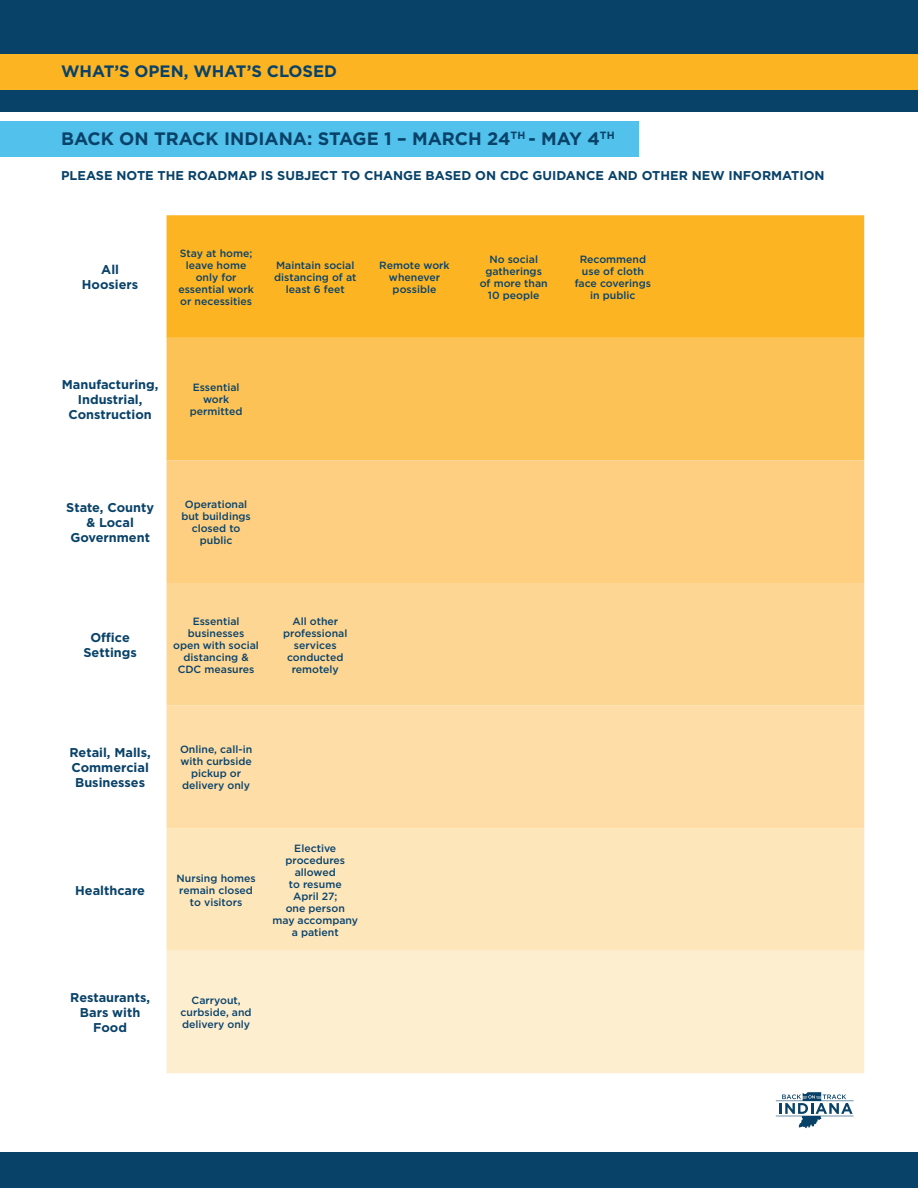
<style>
.page{position:relative;width:918px;height:1188px;background:#fff}
.page>*{position:absolute;margin:0;border:0;box-sizing:border-box;transform-origin:0 0}
.t1{font:700 18px "Gotham";color:#094269}
.t2{font:700 16.5px "Gotham";color:#094269}
.t3{font:700 12.75px/15px "Gotham";color:#094269;text-align:center}
.t4{font:500 10.5px/12px "Gotham";color:#094269;text-align:center}
</style>
<div class="page">
<div style="left:0;top:1152px;width:918px;height:36px;background:#094269"></div>
<svg style="left:776px;top:1092px;width:78px;height:36px"></svg>
<div style="left:0;top:121px;width:638px;height:36px;background:#52c1eb"></div>
<div style="left:0;top:0;width:918px;height:111px;background:#094269"></div>
<div style="left:0;top:54px;width:918px;height:36px;background:#fcb423"></div>
<div style="left:167px;top:215px;width:697px;height:123px;background:#fcb423"></div>
<div style="left:167px;top:338px;width:697px;height:122px;background:#fdc256"></div>
<div style="left:167px;top:460px;width:697px;height:123px;background:#fecf80"></div>
<div style="left:167px;top:583px;width:697px;height:123px;background:#fed693"></div>
<div style="left:167px;top:706px;width:697px;height:122px;background:#fedda6"></div>
<div style="left:167px;top:828px;width:697px;height:123px;background:#fee6bb"></div>
<div style="left:167px;top:951px;width:697px;height:122px;background:#feeed0"></div>
<h2 class="t2" style="left:61px;top:60px;width:278px">WHAT’S OPEN, WHAT’S CLOSED</h2>
<h1 class="t1" style="left:61px;top:127px;width:555px">BACK ON TRACK INDIANA: STAGE 1 – MARCH 24<sup>TH</sup> - MAY 4<sup>TH</sup></h1>
<p class="t3" style="left:61px;top:168px;width:765px">PLEASE NOTE THE ROADMAP IS SUBJECT TO CHANGE BASED ON CDC GUIDANCE AND OTHER NEW INFORMATION</p>
<p class="t3" style="left:82px;top:262px;width:58px">All<br>Hoosiers</p>
<p class="t4" style="left:178px;top:247px;width:77px">Stay at home; leave home only for essential work or necessities</p>
<p class="t4" style="left:274px;top:259px;width:84px">Maintain social distancing of at least 6 feet</p>
<p class="t4" style="left:379px;top:259px;width:72px">Remote work whenever possible</p>
<p class="t4" style="left:480px;top:253px;width:70px">No social gatherings of more than<br>10 people</p>
<p class="t4" style="left:575px;top:253px;width:78px">Recommend use of cloth face coverings in public</p>
<p class="t3" style="left:62px;top:377px;width:98px">Manufacturing,<br>Industrial,<br>Construction</p>
<p class="t4" style="left:190px;top:381px;width:54px">Essential work permitted</p>
<p class="t3" style="left:66px;top:500px;width:89px">State, County &amp; Local<br>Government</p>
<p class="t4" style="left:181px;top:498px;width:71px">Operational but buildings closed to public</p>
<p class="t3" style="left:83px;top:630px;width:55px">Office<br>Settings</p>
<p class="t4" style="left:173px;top:615px;width:87px">Essential businesses open with social distancing &amp;<br>CDC measures</p>
<p class="t4" style="left:283px;top:615px;width:66px">All other professional services conducted remotely</p>
<p class="t3" style="left:70px;top:745px;width:83px;text-align:left">Retail, Malls,<br>Commercial<br>Businesses</p>
<p class="t4" style="left:180px;top:743px;width:74px">Online, call-in with curbside pickup or delivery only</p>
<p class="t3" style="left:75px;top:882px;width:71px">Healthcare</p>
<p class="t4" style="left:177px;top:872px;width:81px">Nursing homes remain closed to visitors</p>
<p class="t4" style="left:272px;top:842px;width:87px">Elective procedures allowed<br>to resume<br>April 27;<br>one person<br>may accompany a patient</p>
<p class="t3" style="left:70px;top:990px;width:81px">Restaurants,<br>Bars with<br>Food</p>
<p class="t4" style="left:181px;top:994px;width:73px">Carryout, curbside, and delivery only</p>
</div>
